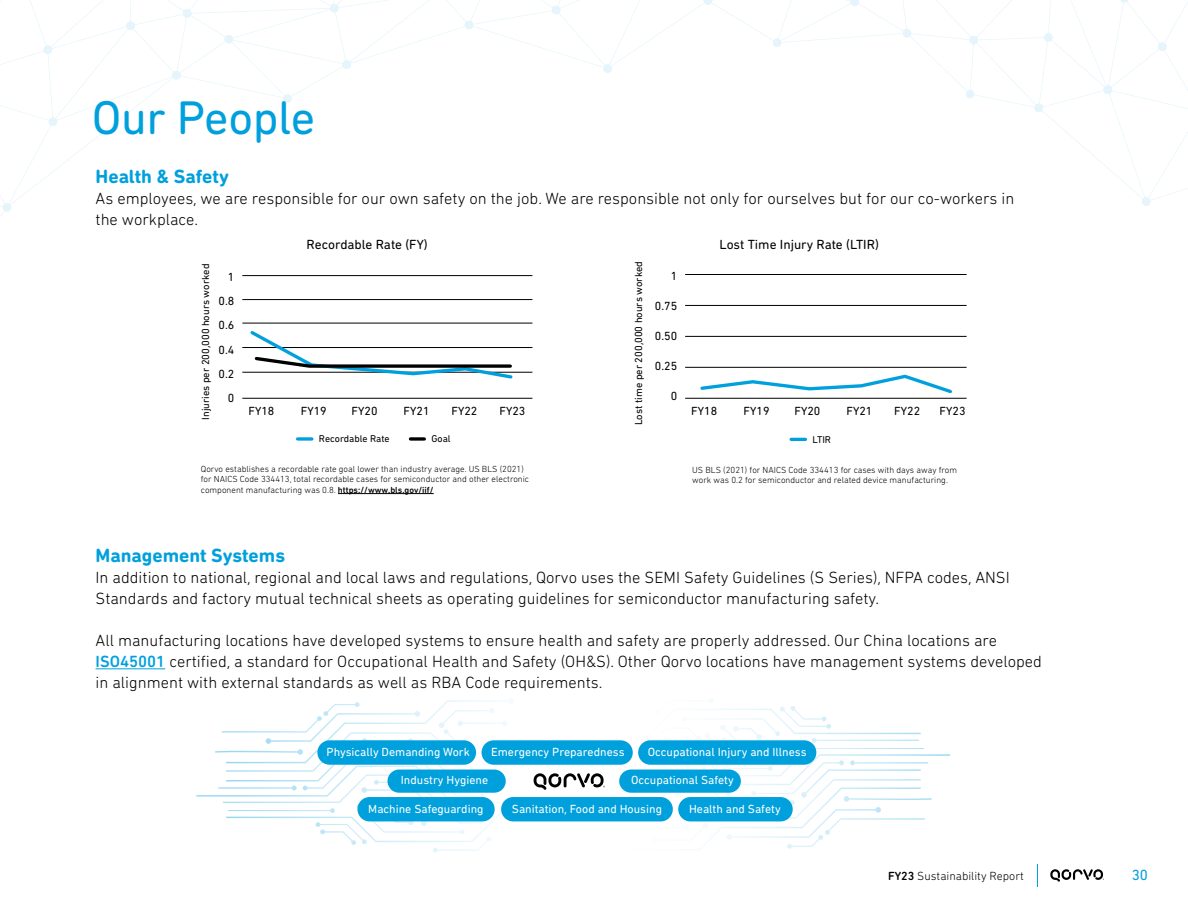
<style>
.page{position:relative;width:1188px;height:918px;background:#fff}
.page>*{position:absolute;margin:0;border:0;box-sizing:border-box;transform-origin:0 0}
.t1{font:48px "DIN Next Rounded LT Pro";letter-spacing:-.01em;color:#00a0dd}
.t2{font:700 19.5px "DIN Next Rounded LT Pro";color:#00a0dd}
.t3{font:300 16.5px/21px "DIN Next Rounded LT Pro";color:#000}
.t4{font:15px "DIN Next Rounded LT Pro";color:#00a0dd}
.t5{font:13.5px "DIN Next Rounded LT Pro";color:#000}
.t6{font:12px "DIN Next Rounded LT Pro";color:#fff}
.t7{font:12px/24.2px "DIN Next Rounded LT Pro";color:#000;text-align:right}
.t8{font:300 12px "DIN Next Rounded LT Pro";color:#000}
.t9{font:10.5px "DIN Next Rounded LT Pro";color:#000}
.t10{font:10.05px "DIN Next Rounded LT Pro";color:#000}
.t11{font:300 9px/10.5px "DIN Next Rounded LT Pro";color:#000}
.s1{font-weight:500}
.s2{font-weight:500;color:#00a0dd}
</style>
<div class="page">
<svg style="left:197px;top:731px;width:753px;height:121px"></svg>
<svg style="left:222px;top:699px;width:699px;height:64px"></svg>
<div style="left:357px;top:797px;width:138px;height:24px;background:#00a0dd;border-radius:12px"></div>
<div style="left:638px;top:740px;width:178px;height:25px;background:#00a0dd;border-radius:12px"></div>
<div style="left:482px;top:740px;width:151px;height:25px;background:#00a0dd;border-radius:12px"></div>
<div style="left:317px;top:740px;width:159px;height:25px;background:#00a0dd;border-radius:12px"></div>
<svg style="left:0;top:0;width:1188px;height:217px"></svg>
<hr style="left:242px;top:398px;width:290px;height:1px;background:#000">
<hr style="left:242px;top:372px;width:290px;height:1px;background:#000">
<hr style="left:242px;top:347px;width:290px;height:1px;background:#000">
<hr style="left:242px;top:323px;width:290px;height:1px;background:#000">
<hr style="left:242px;top:299px;width:290px;height:1px;background:#000">
<hr style="left:242px;top:275px;width:290px;height:1px;background:#000">
<svg style="left:298px;top:437px;width:14px;height:4px"></svg>
<svg style="left:410px;top:437px;width:14px;height:4px"></svg>
<svg style="left:248px;top:331px;width:267px;height:48px"></svg>
<hr style="left:338px;top:493px;width:96px;height:1px;background:#000">
<hr style="left:685px;top:398px;width:282px;height:1px;background:#000">
<hr style="left:685px;top:336px;width:282px;height:1px;background:#000">
<hr style="left:685px;top:305px;width:282px;height:1px;background:#000">
<hr style="left:685px;top:274px;width:282px;height:1px;background:#000">
<hr style="left:791px;top:438px;width:14px;height:3px;background:#00a0dd">
<svg style="left:700px;top:374px;width:252px;height:20px"></svg>
<hr style="left:685px;top:367px;width:282px;height:1px;background:#000">
<div style="left:619px;top:770px;width:122px;height:23px;background:#00a0dd;border-radius:12px"></div>
<svg style="left:534px;top:773px;width:71px;height:17px"></svg>
<hr style="left:96px;top:668px;width:69px;height:1px;background:#00a0dd">
<div style="left:388px;top:770px;width:118px;height:23px;background:#00a0dd;border-radius:12px"></div>
<div style="left:501px;top:797px;width:172px;height:24px;background:#00a0dd;border-radius:12px"></div>
<div style="left:678px;top:797px;width:115px;height:24px;background:#00a0dd;border-radius:12px"></div>
<svg style="left:1050px;top:869px;width:54px;height:13px"></svg>
<svg style="left:1037px;top:864px;width:1px;height:22px"></svg>
<h1 class="t1" style="left:92px;top:90px;width:225px">Our People</h1>
<p class="t2" style="left:96px;top:165px;width:135px">Health &amp; Safety</p>
<p class="t3" style="left:96px;top:188px;width:920px">As employees, we are responsible for our own safety on the job. We are responsible not only for ourselves but for our co-workers in the workplace.</p>
<p class="t9" style="left:200px;top:420px;width:158px;rotate:-90deg">Injuries per 200,000 hours worked</p>
<p class="t7" style="left:219px;top:265px;width:17px">1<br>0.8<br>0.6<br>0.4<br>0.2<br>0</p>
<p class="t5" style="left:307px;top:237px;width:123px">Recordable Rate (FY)</p>
<p class="t7" style="left:248px;top:399px;width:27px">FY18</p>
<p class="t7" style="left:301px;top:399px;width:27px">FY19</p>
<p class="t7" style="left:352px;top:399px;width:27px">FY20</p>
<p class="t7" style="left:404px;top:399px;width:27px">FY21</p>
<p class="t7" style="left:451px;top:399px;width:27px">FY22</p>
<p class="t10" style="left:319px;top:433px;width:72px">Recordable Rate</p>
<p class="t10" style="left:431px;top:433px;width:21px">Goal</p>
<p class="t5" style="left:719px;top:237px;width:161px">Lost Time Injury Rate (LTIR)</p>
<p class="t9" style="left:632px;top:425px;width:166px;rotate:-90deg">Lost time per 200,000 hours worked</p>
<p class="t7" style="left:671px;top:264px;width:8px">1</p>
<p class="t7" style="left:655px;top:294px;width:24px">0.75</p>
<p class="t7" style="left:655px;top:324px;width:24px">0.50</p>
<p class="t7" style="left:655px;top:354px;width:24px">0.25</p>
<p class="t7" style="left:671px;top:384px;width:8px">0</p>
<p class="t7" style="left:691px;top:399px;width:27px">FY18</p>
<p class="t7" style="left:744px;top:399px;width:27px">FY19</p>
<p class="t7" style="left:794px;top:399px;width:27px">FY20</p>
<p class="t7" style="left:846px;top:399px;width:27px">FY21</p>
<p class="t10" style="left:813px;top:433px;width:20px">LTIR</p>
<p class="t7" style="left:894px;top:399px;width:27px">FY22</p>
<p class="t7" style="left:500px;top:399px;width:27px">FY23</p>
<p class="t7" style="left:940px;top:399px;width:27px">FY23</p>
<p class="t11" style="left:201px;top:463px;width:330px">Qorvo establishes a recordable rate goal lower than industry average. US BLS (2021) for NAICS Code 334413, total recordable cases for semiconductor and other electronic component manufacturing was 0.8. <span class="s1">https://www.bls.gov/iif/</span></p>
<p class="t11" style="left:692px;top:464px;width:266px">US BLS (2021) for NAICS Code 334413 for cases with days away from work was 0.2 for semiconductor and related device manufacturing.</p>
<p class="t2" style="left:96px;top:544px;width:191px">Management Systems</p>
<p class="t3" style="left:96px;top:567px;width:916px">In addition to national, regional and local laws and regulations, Qorvo uses the SEMI Safety Guidelines (S Series), NFPA codes, ANSI<br>Standards and factory mutual technical sheets as operating guidelines for semiconductor manufacturing safety.</p>
<p class="t3" style="left:96px;top:630px;width:948px">All manufacturing locations have developed systems to ensure health and safety are properly addressed. Our China locations are<br><span class="s2">ISO45001</span> certified, a standard for Occupational Health and Safety (OH&amp;S). Other Qorvo locations have management systems developed in alignment with external standards as well as RBA Code requirements.</p>
<p class="t6" style="left:327px;top:745px;width:145px">Physically Demanding Work</p>
<p class="t6" style="left:491px;top:745px;width:135px">Emergency Preparedness</p>
<p class="t6" style="left:648px;top:745px;width:160px">Occupational Injury and Illness</p>
<p class="t6" style="left:401px;top:773px;width:89px">Industry Hygiene</p>
<p class="t6" style="left:631px;top:773px;width:104px">Occupational Safety</p>
<p class="t6" style="left:368px;top:802px;width:117px">Machine Safeguarding</p>
<p class="t6" style="left:512px;top:802px;width:152px">Sanitation, Food and Housing</p>
<p class="t6" style="left:689px;top:802px;width:93px">Health and Safety</p>
<p class="t8" style="left:888px;top:869px;width:137px"><span class="s1">FY23</span> Sustainability Report</p>
<p class="t4" style="left:1132px;top:866px;width:18px">30</p>
</div>
